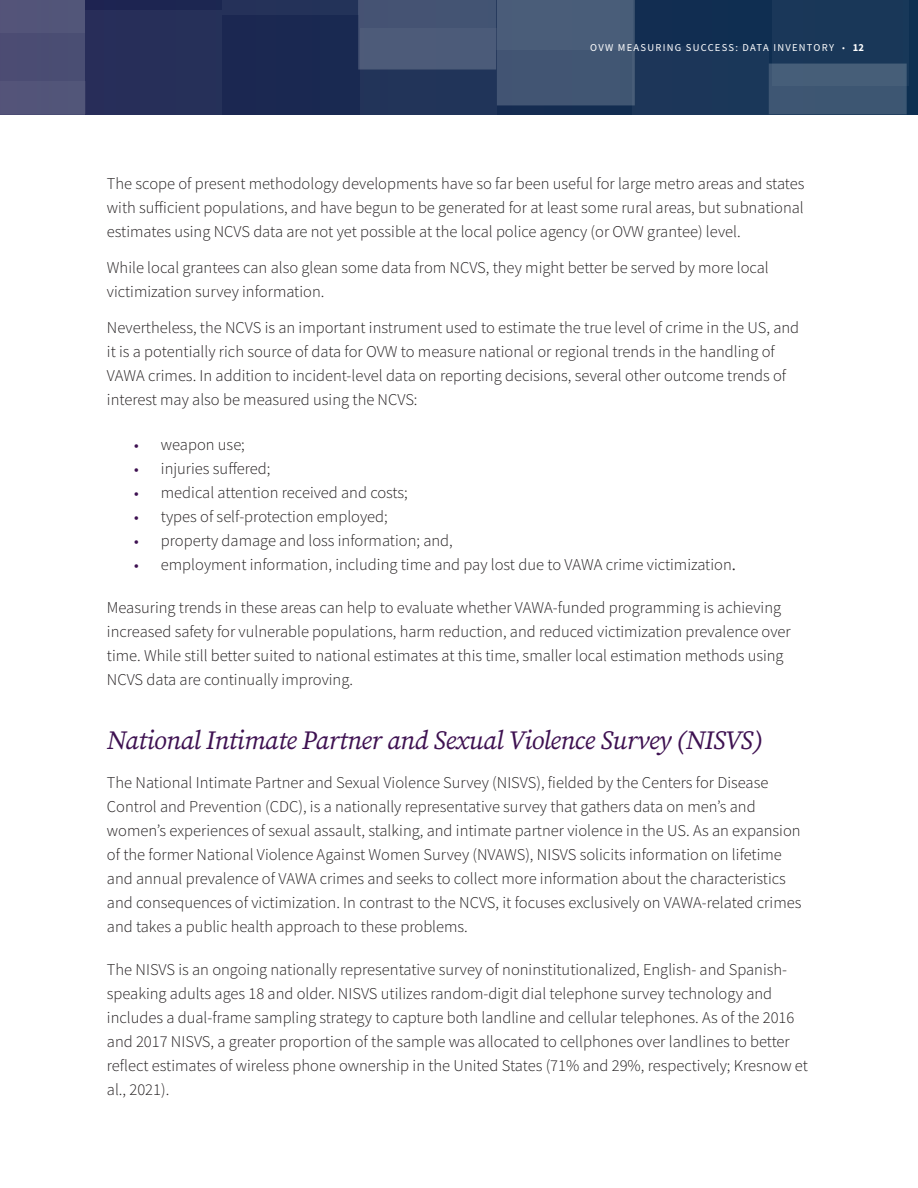
<style>
.page{position:relative;width:918px;height:1188px;background:#fff}
.page>*{position:absolute;margin:0;border:0;box-sizing:border-box;transform-origin:0 0}
.Heading_A{font:italic 26.25px "Source Serif Pro";letter-spacing:-.02em;color:#3e1151}
.t1{font:300 16.5px/24px "Source Sans Pro";color:#231f20}
.t2{font:10.5px "Source Sans Pro";letter-spacing:.12em;color:#fff}
.s1{font-weight:200}
.s2{font-weight:700}
.s3{font-family:"Minion Pro";font-weight:400;font-size:13.5px;color:#3e1151}
.s4{font-family:"Palatino Linotype";font-weight:400}
</style>
<div class="page">
<div style="left:0;top:0;width:918px;height:114px;background:#192951"></div>
<div style="left:0;top:0;width:85px;height:114px;background:#4c4e73"></div>
<div style="left:0;top:82px;width:86px;height:32px;background:#525479"></div>
<div style="left:86px;top:10px;width:136px;height:104px;background:#272f59"></div>
<div style="left:222px;top:0;width:136px;height:14px;background:#243259"></div>
<div style="left:361px;top:28px;width:136px;height:86px;background:#223459"></div>
<svg style="left:358px;top:0;width:277px;height:105px"></svg>
<div style="left:496px;top:0;width:136px;height:50px;background:#4a5d79"></div>
<div style="left:632px;top:46px;width:137px;height:68px;background:#1c3659"></div>
<div style="left:773px;top:0;width:136px;height:86px;background:#193758"></div>
<div style="left:769px;top:64px;width:138px;height:50px;background:#3e5673"></div>
<p class="t2" style="left:590px;top:41px;width:275px">OVW MEASURI NG SUCCESS: DATA INVENTORY <span class="s1">•</span> <span class="s2">12</span></p>
<p class="t1" style="left:107px;top:172px;width:699px;text-align:justify">The scope of present methodology developments have so far been useful for large metro areas and states with sufficient populations, and have begun to be generated for at least some rural areas, but subnational estimates using NCVS data are not yet possible at the local police agency (or OVW grantee) level.</p>
<p class="t1" style="left:107px;top:256px;width:663px">While local grantees can also glean some data from NCVS, they might better be served by more local victimization survey information.</p>
<p class="t1" style="left:107px;top:316px;width:694px">Nevertheless, the NCVS is an important instrument used to estimate the true level of crime in the US, and it is a potentially rich source of data for OVW to measure national or regional trends in the handling of VAWA crimes. In addition to incident-level data on reporting decisions, several other outcome trends of interest may also be measured using the NCVS:</p>
<p class="t1" style="left:134px;top:433px;width:113px"><span class="s3">•</span> weapon use;</p>
<p class="t1" style="left:134px;top:457px;width:138px"><span class="s3">•</span> injuries suffered;</p>
<p class="t1" style="left:134px;top:481px;width:276px"><span class="s3">•</span> medical attention received and costs;</p>
<p class="t1" style="left:134px;top:505px;width:255px"><span class="s3">•</span> types of self-protection employed;</p>
<p class="t1" style="left:134px;top:529px;width:320px"><span class="s3">•</span> property damage and loss information; and,</p>
<p class="t1" style="left:134px;top:553px;width:604px"><span class="s3">•</span> employment information, including time and pay lost due to VAWA crime victimization<span class="s4">.</span></p>
<p class="t1" style="left:107px;top:596px;width:685px">Measuring trends in these areas can help to evaluate whether VAWA-funded programming is achieving increased safety for vulnerable populations, harm reduction, and reduced victimization prevalence over time. While still better suited to national estimates at this time, smaller local estimation methods using NCVS data are continually improving.</p>
<p class="Heading_A" style="left:107px;top:723px;width:657px">National Intimate Partner and Sexual Violence Survey (NISVS)</p>
<p class="t1" style="left:107px;top:771px;width:696px">The National Intimate Partner and Sexual Violence Survey (NISVS), fielded by the Centers for Disease Control and Prevention (CDC), is a nationally representative survey that gathers data on men’s and women’s experiences of sexual assault, stalking, and intimate partner violence in the US. As an expansion of the former National Violence Against Women Survey (NVAWS), NISVS solicits information on lifetime and annual prevalence of VAWA crimes and seeks to collect more information about the characteristics and consequences of victimization. In contrast to the NCVS, it focuses exclusively on VAWA-related crimes and takes a public health approach to these problems.</p>
<p class="t1" style="left:107px;top:957px;width:702px">The NISVS is an ongoing nationally representative survey of noninstitutionalized, English- and Spanish&shy;speaking adults ages 18 and older. NISVS utilizes random-digit dial telephone survey technology and includes a dual-frame sampling strategy to capture both landline and cellular telephones. As of the 2016 and 2017 NISVS, a greater proportion of the sample was allocated to cellphones over landlines to better reflect estimates of wireless phone ownership in the United States (71% and 29%, respectively; Kresnow et al., 2021).</p>
</div>
